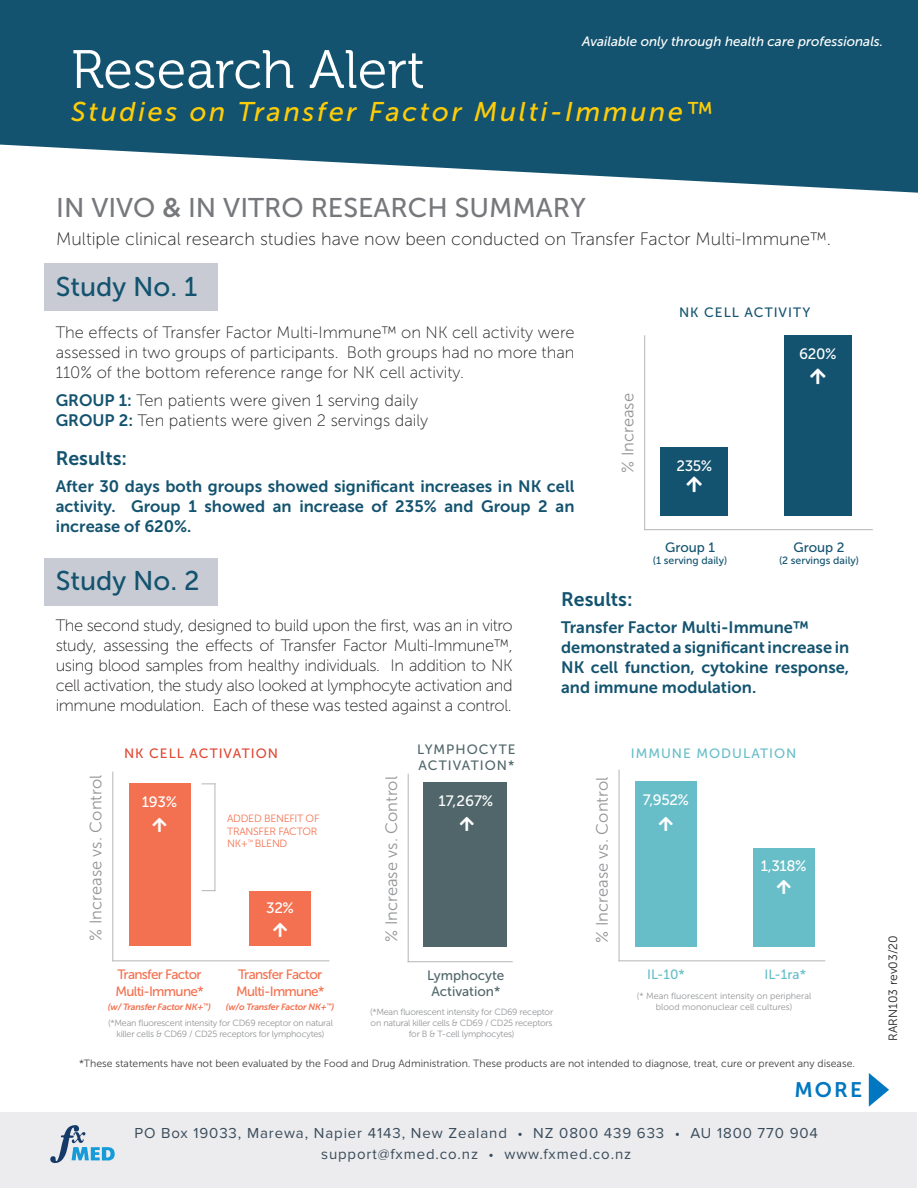
<style>
.page{position:relative;width:918px;height:1188px;background:#fff}
.page>*{position:absolute;margin:0;border:0;box-sizing:border-box;transform-origin:0 0}
.t1{font:54px "Museo 300";color:#fff}
.table_contents{font:italic 27px "Museo Sans 500";letter-spacing:.1em;color:#fecd08}
.text{font:27px "Museo Sans 500";color:#76787b}
.text-2{font:27px "Museo Sans 500";color:#13536f}
.table_header{font:21px "Museo Sans 700";color:#0077c0}
.t2{font:19.5px "Museo Sans 700";color:#13536f}
.text-3{font:18px "Museo Sans 100";color:#231f20}
.text-4{font:16.5px/20px "Museo Sans 100";color:#231f20;text-align:justify}
.text-5{font:16.5px/20px "Museo Sans 700";color:#13536f;text-align:justify}
.text-6{font:16.5px "Museo Sans 300";color:#939598}
.t3{font:15px/21px "Proxima Nova";letter-spacing:.06em;color:#3a4c5b;text-align:center}
.t4{font:15px "Museo Sans 500";letter-spacing:-.025em;color:#fff}
.t5{font:13.5px/16.2px "Museo Sans 500";letter-spacing:-.05em;color:#f37150}
.table_contents-2{font:italic 13.5px "Museo Sans 500";color:#fff}
.t6{font:13.5px "Museo Sans 500";letter-spacing:.075em;color:#67bec8}
.text-7{font:13.5px "Museo Sans 500";letter-spacing:.075em;color:#13536f}
.t7{font:13.5px/16.2px "Museo Sans 500";letter-spacing:.015em;color:#51666a;text-align:center}
.t8{font:13.5px/16.2px "Museo Sans 500";letter-spacing:.075em;color:#51666a}
.t9{font:13.5px "Museo Sans 500";letter-spacing:.075em;color:#e04732}
.text-8{font:12px "Museo Sans 300";color:#231f20}
.t10{font:10.5px "Museo Sans 300";color:#3e3e3f}
.text-9{font:10.5px/12.6px "Museo Sans 300";letter-spacing:-.025em;color:#f37150}
.text-10{font:10.5px "Museo Sans 500";color:#13536f}
.text-11{font:9px/10.8px "Museo Sans 300";letter-spacing:-.025em;color:#939598;text-align:center}
.text-12{font:9px/10.8px "Museo Sans 300";color:#939598;text-align:center}
.text-13{font:italic 9px "Museo Sans 700";letter-spacing:-.025em;color:#f37150}
.s1{font-family:"Gotham";font-weight:500}
.s2{font-family:"Museo Sans 700";color:#13536f}
</style>
<div class="page">
<svg style="left:0;top:0;width:918px;height:193px;background:#306881"></svg>
<div style="left:661px;top:448px;width:67px;height:68px;background:#13536f"></div>
<div style="left:784px;top:335px;width:68px;height:181px;background:#13536f"></div>
<div style="left:129px;top:783px;width:61px;height:163px;background:#f37150"></div>
<div style="left:249px;top:891px;width:62px;height:55px;background:#f37150"></div>
<div style="left:635px;top:781px;width:62px;height:166px;background:#67bec8"></div>
<div style="left:753px;top:848px;width:62px;height:98px;background:#67bec8"></div>
<div style="left:0;top:1112px;width:917px;height:76px;background:#ececee"></div>
<svg style="left:869px;top:1073px;width:20px;height:34px"></svg>
<hr style="left:644px;top:335px;width:1px;height:195px;background:#bcbdc0">
<hr style="left:644px;top:529px;width:229px;height:1px;background:#bcbdc0">
<hr style="left:112px;top:772px;width:1px;height:189px;background:#bcbdc0">
<hr style="left:112px;top:960px;width:217px;height:1px;background:#bcbdc0">
<hr style="left:618px;top:770px;width:2px;height:191px;background:#bcbdc0">
<hr style="left:618px;top:960px;width:207px;height:1px;background:#bcbdc0">
<div style="left:423px;top:782px;width:84px;height:165px;background:#51666a"></div>
<hr style="left:408px;top:774px;width:1px;height:188px;background:#bcbdc0">
<hr style="left:408px;top:961px;width:105px;height:1px;background:#bcbdc0">
<div style="left:45px;top:559px;width:173px;height:47px;background:#c9cbd4"></div>
<div style="left:45px;top:263px;width:173px;height:47px;background:#c9cbd4"></div>
<svg style="left:202px;top:783px;width:12px;height:1px"></svg>
<svg style="left:202px;top:890px;width:12px;height:1px"></svg>
<hr style="left:214px;top:783px;width:1px;height:108px;background:#bcbdc0">
<svg style="left:50px;top:1125px;width:65px;height:38px"></svg>
<p class="t1" style="left:71px;top:40px;width:355px">Research Alert</p>
<p class="table_contents-2" style="left:582px;top:34px;width:303px">Available only through health care professionals.</p>
<p class="table_contents" style="left:71px;top:97px;width:643px">Studies on Transfer Factor Multi-Immune™</p>
<p class="text" style="left:56px;top:193px;width:531px">IN VIVO <span class="s1">&amp;</span> IN VITRO RESEARCH SUMMARY</p>
<p class="text-3" style="left:56px;top:230px;width:776px">Multiple clinical research studies have now been conducted on Transfer Factor Multi-Immune™.</p>
<p class="text-2" style="left:56px;top:272px;width:143px">Study No. 1</p>
<p class="text-4" style="left:56px;top:322px;width:520px">The effects of Transfer Factor Multi-Immune™ on NK cell activity were assessed in two groups of participants. Both groups had no more than 110% of the bottom reference range for NK cell activity.</p>
<p class="text-4" style="left:56px;top:390px;width:364px"><span class="s2">GROUP 1:</span> Ten patients were given 1 serving daily</p>
<p class="text-4" style="left:56px;top:410px;width:374px"><span class="s2">GROUP 2:</span> Ten patients were given 2 servings daily</p>
<p class="t2" style="left:56px;top:448px;width:73px">Results:</p>
<p class="text-5" style="left:56px;top:476px;width:520px">After 30 days both groups showed significant increases in NK cell activity. Group 1 showed an increase of 235% and Group 2 an increase of 620%.</p>
<p class="text-2" style="left:56px;top:566px;width:145px">Study No. 2</p>
<p class="text-4" style="left:56px;top:616px;width:459px">The second study, designed to build upon the first, was an in vitro study, assessing the effects of Transfer Factor Multi-Immune™, using blood samples from healthy individuals. In addition to NK cell activation, the study also looked at lymphocyte activation and immune modulation. Each of these was tested against a control.</p>
<p class="text-7" style="left:679px;top:305px;width:133px">NK CELL ACTIVITY</p>
<p class="t4" style="left:799px;top:346px;width:39px">620%</p>
<p class="text-6" style="left:619px;top:472px;width:81px;rotate:-90deg">% Increase</p>
<p class="t4" style="left:677px;top:458px;width:37px">235%</p>
<p class="text-7" style="left:665px;top:540px;width:51px">Group 1</p>
<p class="text-10" style="left:653px;top:555px;width:76px">(1 serving daily)</p>
<p class="text-7" style="left:793px;top:540px;width:53px">Group 2</p>
<p class="text-10" style="left:779px;top:555px;width:81px">(2 servings daily)</p>
<p class="t2" style="left:561px;top:588px;width:73px">Results:</p>
<p class="text-5" style="left:561px;top:617px;width:249px">Transfer Factor Multi-Immune™</p>
<p class="text-5" style="left:561px;top:637px;width:290px">demonstrated a significant increase in NK cell function, cytokine response, and immune modulation.</p>
<p class="text-6" style="left:87px;top:941px;width:167px;rotate:-90deg">% Increase vs. Control</p>
<p class="t8" style="left:417px;top:741px;width:100px">LYMPHOCYTE<br>ACTIVATION*</p>
<p class="t9" style="left:124px;top:746px;width:155px">NK CELL ACTIVATION</p>
<p class="t6" style="left:631px;top:746px;width:167px">IMMUNE MODULATION</p>
<p class="text-6" style="left:593px;top:943px;width:167px;rotate:-90deg">% Increase vs. Control</p>
<p class="text-6" style="left:382px;top:942px;width:167px;rotate:-90deg">% Increase vs. Control</p>
<p class="t4" style="left:643px;top:792px;width:48px">7,952%</p>
<p class="t4" style="left:438px;top:793px;width:56px">17,267%</p>
<p class="t4" style="left:142px;top:794px;width:37px">193%</p>
<p class="text-9" style="left:227px;top:812px;width:94px">ADDED BENEFIT OF<br>TRANSFER FACTOR<br>NK+<sup>™</sup> BLEND</p>
<p class="t4" style="left:761px;top:858px;width:47px">1,318%</p>
<p class="t4" style="left:266px;top:900px;width:29px">32%</p>
<p class="t5" style="left:115px;top:967px;width:90px">Transfer Factor<br>Multi-Immune*</p>
<p class="text-13" style="left:108px;top:1002px;width:105px">(w/ Transfer Factor NK+<sup>™</sup>)</p>
<p class="t5" style="left:236px;top:967px;width:90px">Transfer Factor<br>Multi-Immune*</p>
<p class="text-13" style="left:226px;top:1002px;width:110px">(w/o Transfer Factor NK+<sup>™</sup>)</p>
<p class="text-11" style="left:108px;top:1018px;width:226px">(*Mean fluorescent intensity for CD69 receptor on natural killer cells &amp; CD69 / CD25 receptors for lymphocytes)</p>
<p class="t7" style="left:427px;top:967px;width:79px">Lymphocyte<br>Activation*</p>
<p class="text-11" style="left:370px;top:1007px;width:185px">(*Mean fluorescent intensity for CD69 receptor on natural killer cells &amp; CD69 / CD25 receptors for B &amp; T-cell lymphocytes)</p>
<p class="t6" style="left:647px;top:967px;width:39px">IL-10*</p>
<p class="t6" style="left:765px;top:967px;width:43px">IL-1ra*</p>
<p class="text-12" style="left:637px;top:991px;width:176px">(* Mean fluorescent intensity on peripheral blood mononuclear cell cultures)</p>
<p class="t10" style="left:79px;top:1057px;width:778px">*These statements have not been evaluated by the Food and Drug Administration. These products are not intended to diagnose, treat, cure or prevent any disease.</p>
<p class="table_header" style="left:794px;top:1078px;width:69px">MORE</p>
<p class="t3" style="left:134px;top:1123px;width:685px">PO Box 19033, Marewa, Napier 4143, New Zealand • NZ 0800 439 633 • AU 1800 770 904 support@fxmed.co.nz • www.fxmed.co.nz</p>
<p class="text-8" style="left:887px;top:1041px;width:107px;rotate:-90deg">RARN103 rev03/20</p>
</div>
